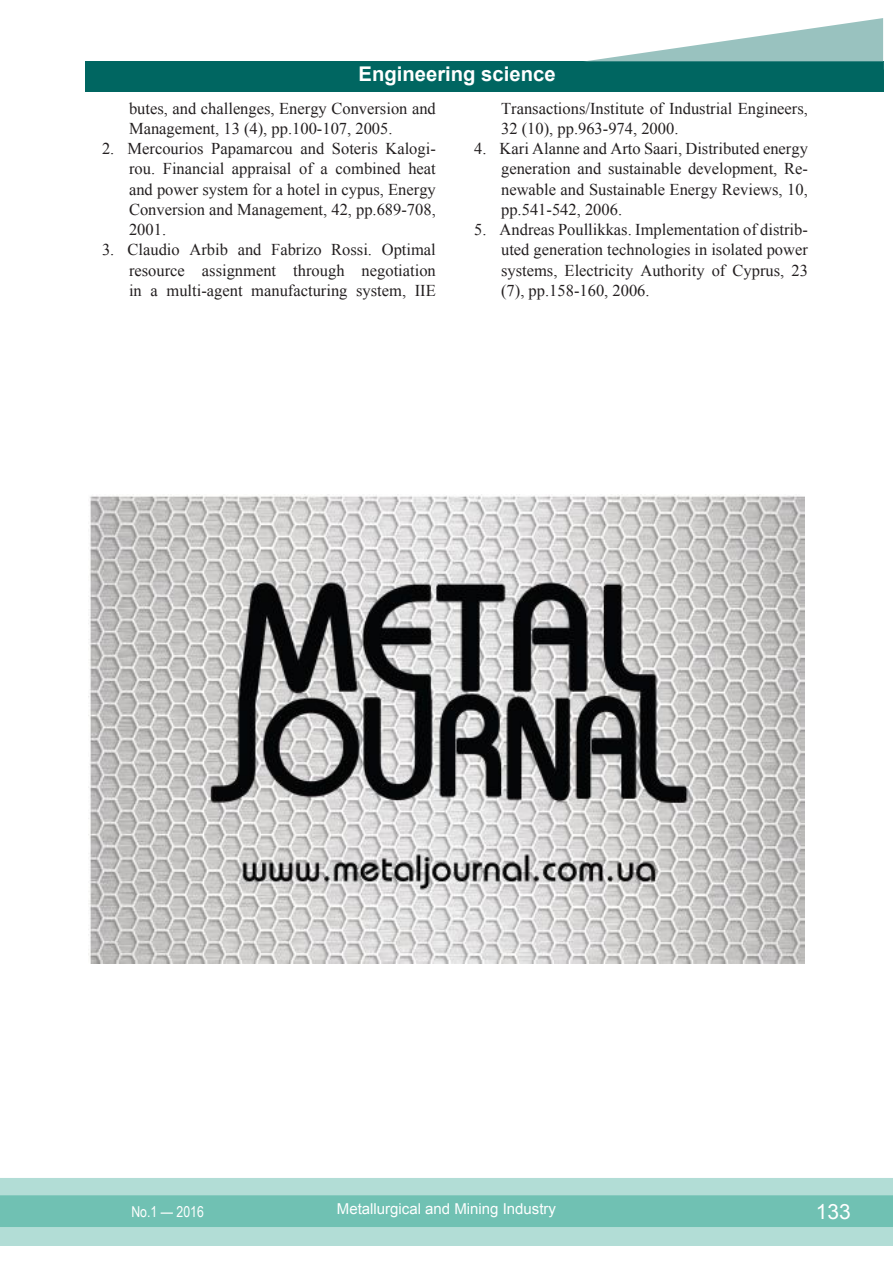
<style>
.page{position:relative;width:893px;height:1263px;background:#fff}
.page>*{position:absolute;margin:0;border:0;box-sizing:border-box;transform-origin:0 0}
.t1{font:21px "Arial";color:#fff}
.t2{font:700 20.25px "Arial";color:#fff}
.литература{font:16.5px/20.2px "Times New Roman";color:#231f20;text-align:justify}
.t3{font:15px "Arial";color:#fff}
.t4{font:15px "Arial Narrow";color:#fff}
</style>
<div class="page">
<div style="left:0;top:1178px;width:893px;height:68px;background:#b2ddd6"></div>
<div style="left:0;top:1195px;width:893px;height:32px;background:#70c1b3;border:2px solid #70c1b3"></div>
<div style="left:85px;top:62px;width:798px;height:30px;background:#006661"></div>
<svg style="left:583px;top:18px;width:300px;height:44px"></svg>
<img style="left:88px;top:495px;width:717px;height:468px">
<p class="t2" style="left:359px;top:61px;width:198px">Engineering science</p>
<p class="литература" style="left:129px;top:98px;width:308px">butes, and challenges, Energy Conversion and<br>Management, 13 (4), pp.100-107, 2005.</p>
<p class="литература" style="left:129px;top:138px;width:308px;text-indent:-27px">2. Mercourios Papamarcou and Soteris Kalogi&shy;rou. Financial appraisal of a combined heat and power system for a hotel in cypus, Energy Conversion and Management, 42, pp.689-708, 2001.</p>
<p class="литература" style="left:129px;top:239px;width:308px;text-indent:-27px">3. Claudio Arbib and Fabrizo Rossi. Optimal resource assignment through negotiation in a multi-agent manufacturing system, IIE</p>
<p class="литература" style="left:501px;top:98px;width:308px">Transactions/Institute of Industrial Engineers,<br>32 (10), pp.963-974, 2000.</p>
<p class="литература" style="left:501px;top:138px;width:308px;text-indent:-27px">4. Kari Alanne and Arto Saari, Distributed energy generation and sustainable development, Re&shy;newable and Sustainable Energy Reviews, 10, pp.541-542, 2006.</p>
<p class="литература" style="left:501px;top:219px;width:308px;text-indent:-27px">5. Andreas Poullikkas. Implementation of distrib&shy;uted generation technologies in isolated power systems, Electricity Authority of Cyprus, 23 (7), pp.158-160, 2006.</p>
<p class="t4" style="left:131px;top:1200px;width:74px">No.1 — 2016</p>
<p class="t3" style="left:337px;top:1199px;width:221px">Metallurgical and Mining Industry</p>
<p class="t1" style="left:816px;top:1197px;width:37px">133</p>
</div>
